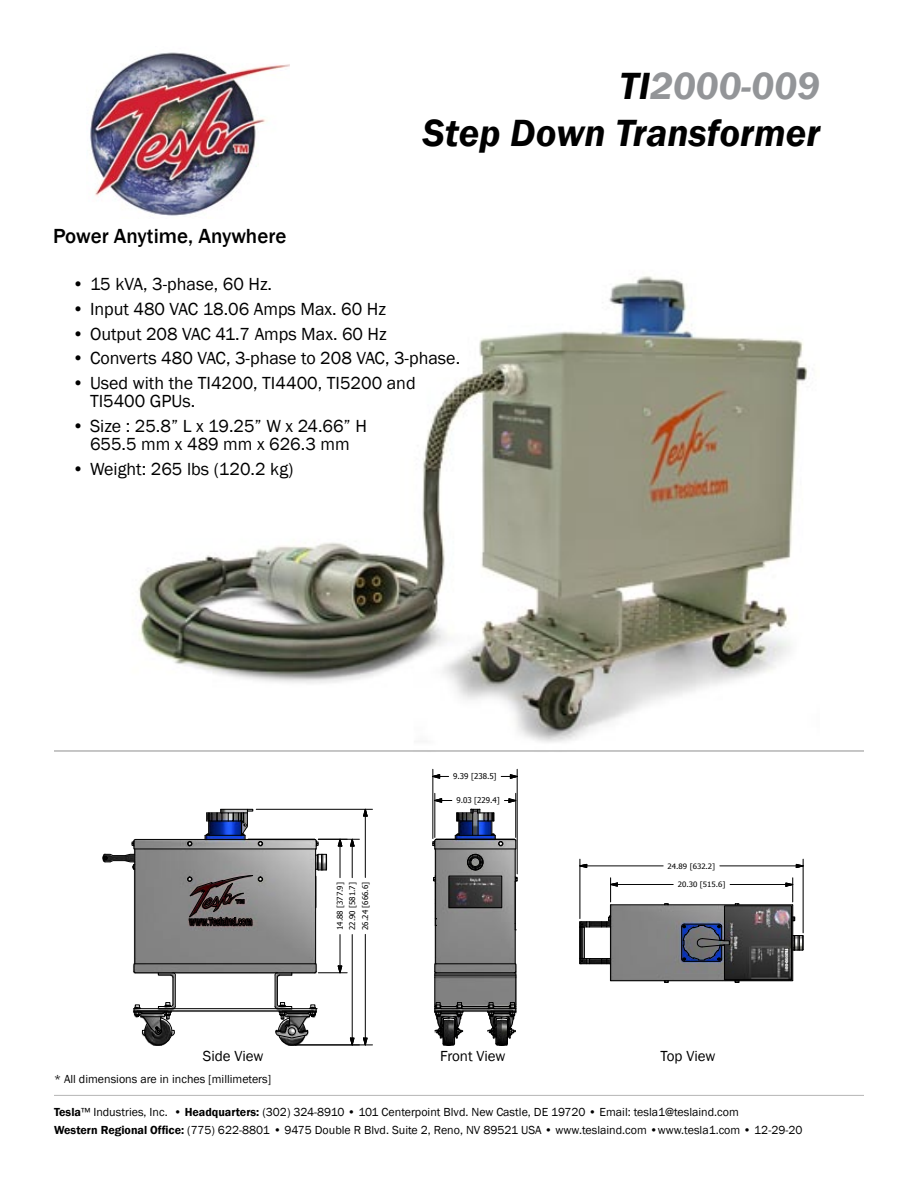
<style>
.page{position:relative;width:918px;height:1188px;background:#fff}
.page>*{position:absolute;margin:0;border:0;box-sizing:border-box;transform-origin:0 0}
.t1{font:italic 600 39px/46.8px "Franklin Gothic";color:#000;text-align:right}
.t2{font:500 21px "Franklin Gothic";color:#000}
.t3{font:18px/18px "Franklin Gothic";color:#000}
.t4{font:15px "Franklin Gothic";color:#000}
.t5{font:12px/18px "Franklin Gothic";color:#000}
.t6{font:7.95px "Tahoma";color:#000}
.t7{font:7.35px "Tahoma";color:#000;scale:1.07 1}
.s1{color:#939598}
.s2{font-weight:600}
</style>
<div class="page">
<img style="left:137px;top:276px;width:671px;height:467px">
<img style="left:90px;top:52px;width:200px;height:164px">
<svg style="left:102px;top:808px;width:271px;height:238px"></svg>
<svg style="left:363px;top:808px;width:5px;height:14px"></svg>
<svg style="left:363px;top:1037px;width:5px;height:8px"></svg>
<hr style="left:365px;top:816px;width:1px;height:61px;background:#000">
<hr style="left:365px;top:934px;width:1px;height:104px;background:#000">
<hr style="left:295px;top:1045px;width:77px;height:1px;background:#000">
<hr style="left:256px;top:809px;width:116px;height:1px;background:#000">
<hr style="left:352px;top:846px;width:1px;height:32px;background:#000">
<hr style="left:352px;top:935px;width:1px;height:103px;background:#000">
<hr style="left:318px;top:839px;width:41px;height:1px;background:#000">
<hr style="left:340px;top:846px;width:1px;height:32px;background:#000">
<hr style="left:340px;top:935px;width:1px;height:31px;background:#000">
<svg style="left:134px;top:963px;width:221px;height:83px"></svg>
<svg style="left:314px;top:836px;width:41px;height:35px"></svg>
<hr style="left:54px;top:750px;width:810px;height:2px;background:#000">
<hr style="left:54px;top:1095px;width:810px;height:1px;background:#000">
<svg style="left:432px;top:768px;width:86px;height:278px"></svg>
<hr style="left:515px;top:793px;width:1px;height:44px;background:#000">
<hr style="left:434px;top:793px;width:1px;height:44px;background:#000">
<svg style="left:579px;top:858px;width:225px;height:125px"></svg>
<h2 class="t2" style="left:53px;top:223px;width:235px">Power Anytime, Anywhere</h2>
<h1 class="t1" style="left:423px;top:63px;width:399px">TI<span class="s1">2000-009<br></span>Step Down Transformer</h1>
<h3 class="t3" style="left:72px;top:275px;width:202px">• 15 kVA, 3-phase, 60 Hz.</h3>
<h3 class="t3" style="left:72px;top:300px;width:315px">• Input 480 VAC 18.06 Amps Max. 60 Hz</h3>
<h3 class="t3" style="left:72px;top:325px;width:316px">• Output 208 VAC 41.7 Amps Max. 60 Hz</h3>
<h3 class="t3" style="left:72px;top:350px;width:390px">• Converts 480 VAC, 3-phase to 208 VAC, 3-phase.</h3>
<h3 class="t3" style="left:90px;top:374px;width:327px;text-indent:-18px">• Used with the TI4200, TI4400, TI5200 and<br>TI5400 GPUs.</h3>
<h3 class="t3" style="left:72px;top:417px;width:296px;text-align:center">• Size : 25.8” L x 19.25” W x 24.66” H<br>655.5 mm x 489 mm x 626.3 mm</h3>
<h3 class="t3" style="left:72px;top:460px;width:223px">• Weight: 265 lbs (120.2 kg)</h3>
<p class="t6" style="left:360px;top:930px;width:49px;rotate:-90deg">26.24 [666.6]</p>
<p class="t6" style="left:335px;top:930px;width:49px;rotate:-90deg">14.88 [377.9]</p>
<p class="t6" style="left:347px;top:930px;width:49px;rotate:-90deg">22.90 [581.7]</p>
<p class="t6" style="left:453px;top:771px;width:45px">9.39 [238.5]</p>
<p class="t6" style="left:457px;top:795px;width:45px">9.03 [229.4]</p>
<p class="t7" style="left:668px;top:861px;width:46px">24.89 [632.2]</p>
<p class="t7" style="left:678px;top:880px;width:46px">20.30 [515.6]</p>
<p class="t4" style="left:203px;top:1046px;width:62px">Side View</p>
<p class="t4" style="left:440px;top:1047px;width:67px">Front View</p>
<p class="t4" style="left:660px;top:1047px;width:56px">Top View</p>
<p class="t6" style="left:83px;top:1071px;width:40px">SIDE VIEW</p>
<p class="t6" style="left:208px;top:1071px;width:40px">SIDE VIEW</p>
<p class="t5" style="left:54px;top:1071px;width:219px">* All dimensions are in inches [millimeters]</p>
<p class="t5" style="left:54px;top:1103px;width:750px"><span class="s2">Tesla</span>™ Industries, Inc. • <span class="s2">Headquarters:</span> (302) 324-8910 • 101 Centerpoint Blvd. New Castle, DE 19720 • Email: tesla1@teslaind.com<br><span class="s2">Western Regional Office:</span> (775) 622-8801 • 9475 Double R Blvd. Suite 2, Reno, NV 89521 USA • www.teslaind.com •www.tesla1.com • 12-29-20</p>
</div>
